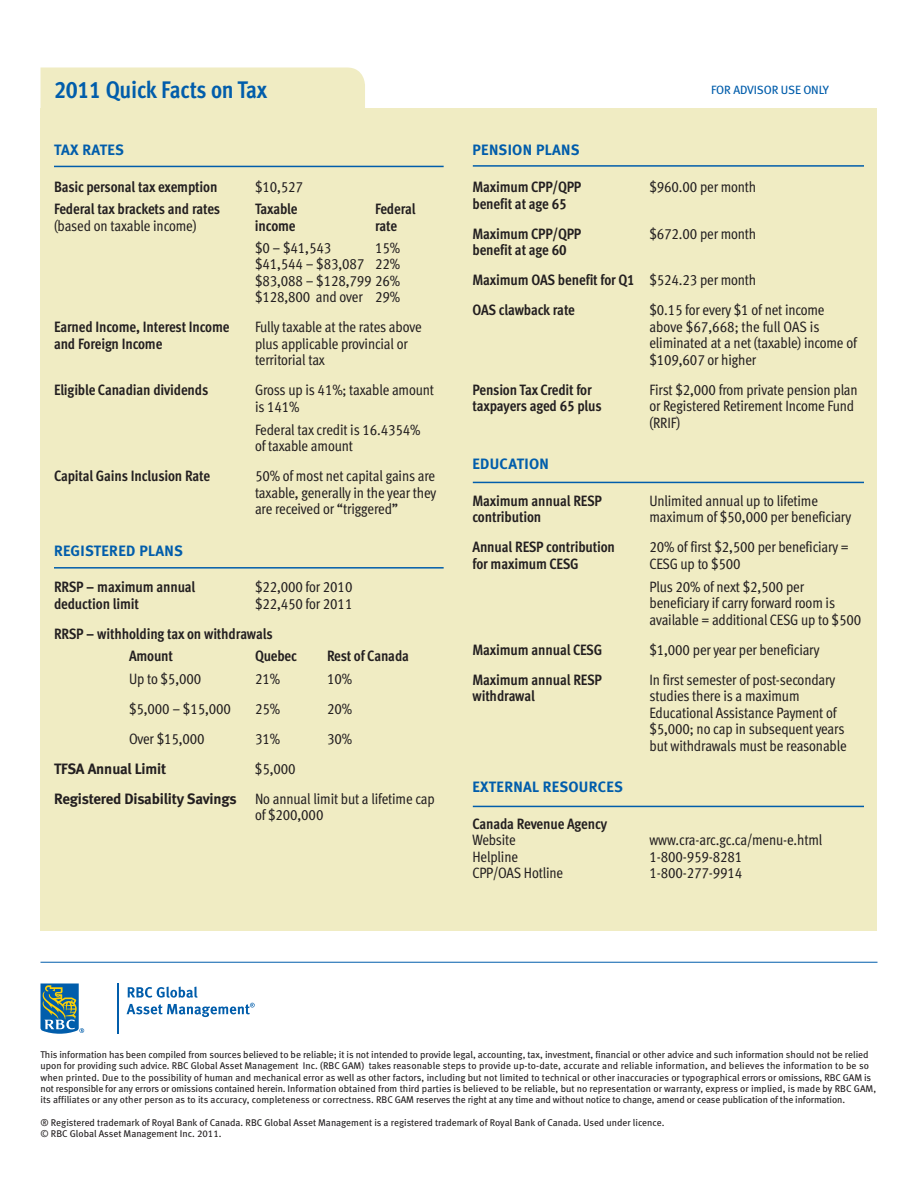
<style>
.page{position:relative;width:918px;height:1188px;background:#fff}
.page>*{position:absolute;margin:0;border:0;box-sizing:border-box;transform-origin:0 0}
.t1{font:24px "Meta Cond Bold LF";letter-spacing:-.01em;color:#015dab}
.t2{font:15px/16.5px "Meta Cond Book LF";letter-spacing:-.01em;color:#231f20}
.t3{font:15px/30px "Meta Cond Bold LF";letter-spacing:-.01em;color:#231f20}
.t4{font:15px "Meta Bold LF";letter-spacing:.02em;color:#015dab}
.t5{font:15px "Meta Bold LF";letter-spacing:-.01em;color:#231f20}
.t6{font:12px "Meta Book LF";letter-spacing:-.01em;color:#015dab}
.t7{font:9.75px/11.2px "Meta Book LF";color:#231f20}
.s1{font-family:"Meta Bold LF"}
.s2{font-family:"Meta Cond Book LF"}
</style>
<div class="page">
<div style="left:40px;top:108px;width:838px;height:823px;background:#f0ecc3"></div>
<hr style="left:473px;top:165px;width:391px;height:2px;background:#015dab">
<hr style="left:54px;top:166px;width:390px;height:1px;background:#015dab">
<hr style="left:54px;top:567px;width:390px;height:2px;background:#015dab">
<hr style="left:473px;top:482px;width:391px;height:1px;background:#015dab">
<hr style="left:473px;top:806px;width:391px;height:1px;background:#015dab">
<hr style="left:40px;top:962px;width:838px;height:1px;background:#015dab">
<hr style="left:117px;top:983px;width:1px;height:51px;background:#015dab">
<svg style="left:127px;top:987px;width:128px;height:30px"></svg>
<svg style="left:41px;top:983px;width:43px;height:51px"></svg>
<div style="left:40px;top:68px;width:325px;height:40px;background:#f0ecc3"></div>
<h1 class="t1" style="left:54px;top:75px;width:215px">2011 Quick Facts on Tax</h1>
<p class="t6" style="left:711px;top:83px;width:119px">FOR ADVISOR USE ONLY</p>
<p class="t4" style="left:54px;top:141px;width:71px">TAX RATES</p>
<p class="t3" style="left:54px;top:172px;width:165px">Basic personal tax exemption</p>
<p class="t2" style="left:255px;top:179px;width:49px">$10,527</p>
<p class="t3" style="left:54px;top:194px;width:168px">Federal tax brackets and rates</p>
<p class="t3" style="left:255px;top:194px;width:44px">Taxable</p>
<p class="t3" style="left:375px;top:194px;width:42px">Federal</p>
<p class="t2" style="left:54px;top:217px;width:144px">(based on taxable income)</p>
<p class="t3" style="left:255px;top:210px;width:42px">income</p>
<p class="t3" style="left:375px;top:210px;width:24px">rate</p>
<p class="t2" style="left:255px;top:239px;width:78px">$0 – $41,543</p>
<p class="t2" style="left:255px;top:239px;width:147px;text-align:justify;text-indent:120px">15% $41,544 – $83,087 22% $83,088 – $128,799 26% $128,800 and over 29%</p>
<p class="t3" style="left:54px;top:312px;width:177px">Earned Income, Interest Income</p>
<p class="t2" style="left:255px;top:318px;width:168px">Fully taxable at the rates above</p>
<p class="t3" style="left:54px;top:328px;width:110px">and Foreign Income</p>
<p class="t2" style="left:255px;top:335px;width:154px">plus applicable provincial or territorial tax</p>
<p class="t3" style="left:54px;top:375px;width:156px">Eligible Canadian dividends</p>
<p class="t2" style="left:255px;top:381px;width:181px">Gross up is 41%; taxable amount is 141%</p>
<p class="t2" style="left:255px;top:421px;width:167px">Federal tax credit is 16.4354% of taxable amount</p>
<p class="t3" style="left:54px;top:461px;width:158px">Capital Gains Inclusion Rate</p>
<p class="t2" style="left:255px;top:468px;width:183px;text-align:justify">50% of most net capital gains are taxable, generally in the year they are received or “triggered”</p>
<p class="t4" style="left:54px;top:541px;width:130px">REGISTERED PLANS</p>
<p class="t3" style="left:54px;top:572px;width:143px">RRSP – maximum annual</p>
<p class="t2" style="left:255px;top:579px;width:99px">$22,000 for 2010</p>
<p class="t3" style="left:54px;top:588px;width:87px">deduction limit</p>
<p class="t2" style="left:255px;top:595px;width:99px">$22,450 for 2011</p>
<p class="t3" style="left:129px;top:622px;width:145px;line-height:21.9px;text-indent:-75px">RRSP – withholding tax on withdrawals<br>Amount</p>
<p class="t3" style="left:255px;top:640px;width:44px">Quebec</p>
<p class="t3" style="left:327px;top:640px;width:83px">Rest of Canada</p>
<p class="t2" style="left:129px;top:670px;width:74px">Up to $5,000</p>
<p class="t2" style="left:255px;top:670px;width:27px">21%</p>
<p class="t2" style="left:327px;top:670px;width:27px">10%</p>
<p class="t2" style="left:129px;top:700px;width:103px">$5,000 – $15,000</p>
<p class="t2" style="left:255px;top:700px;width:27px">25%</p>
<p class="t2" style="left:327px;top:700px;width:27px">20%</p>
<p class="t2" style="left:129px;top:730px;width:77px">Over $15,000</p>
<p class="t2" style="left:255px;top:730px;width:27px">31%</p>
<p class="t2" style="left:327px;top:730px;width:27px">30%</p>
<p class="t5" style="left:54px;top:760px;width:114px">TFSA Annual Limit</p>
<p class="t2" style="left:54px;top:754px;width:382px;line-height:30px;text-indent:201px">$5,000<br><span class="s1">Registered Disability Savings</span> No annual limit but a lifetime cap</p>
<p class="t2" style="left:255px;top:807px;width:70px">of $200,000</p>
<p class="t4" style="left:472px;top:141px;width:109px">PENSION PLANS</p>
<p class="t3" style="left:472px;top:172px;width:110px">Maximum CPP/QPP</p>
<p class="t2" style="left:650px;top:179px;width:108px">$960.00 per month</p>
<p class="t3" style="left:472px;top:188px;width:110px">benefit at age 65<br>Maximum CPP/QPP</p>
<p class="t2" style="left:649px;top:225px;width:108px">$672.00 per month</p>
<p class="t3" style="left:472px;top:235px;width:285px">benefit at age 60<br>Maximum OAS benefit for Q1 <span class="s2">$524.23 per month<br></span>OAS clawback rate</p>
<p class="t2" style="left:650px;top:302px;width:209px">$0.15 for every $1 of net income above $67,668; the full OAS is eliminated at a net (taxable) income of $109,607 or higher</p>
<p class="t3" style="left:472px;top:374px;width:121px">Pension Tax Credit for</p>
<p class="t2" style="left:650px;top:381px;width:210px">First $2,000 from private pension plan</p>
<p class="t3" style="left:473px;top:391px;width:131px">taxpayers aged 65 plus</p>
<p class="t2" style="left:650px;top:398px;width:206px">or Registered Retirement Income Fund (RRIF)</p>
<p class="t4" style="left:473px;top:455px;width:78px">EDUCATION</p>
<p class="t3" style="left:473px;top:485px;width:131px">Maximum annual RESP</p>
<p class="t2" style="left:650px;top:492px;width:170px">Unlimited annual up to lifetime</p>
<p class="t3" style="left:473px;top:502px;width:70px">contribution</p>
<p class="t2" style="left:650px;top:509px;width:203px">maximum of $50,000 per beneficiary</p>
<p class="t3" style="left:473px;top:532px;width:144px">Annual RESP contribution</p>
<p class="t2" style="left:650px;top:539px;width:201px">20% of first $2,500 per beneficiary =</p>
<p class="t3" style="left:473px;top:548px;width:108px">for maximum CESG</p>
<p class="t2" style="left:650px;top:552px;width:156px;line-height:23.2px">CESG up to $500<br>Plus 20% of next $2,500 per</p>
<p class="t2" style="left:650px;top:595px;width:213px">beneficiary if carry forward room is available = additional CESG up to $500</p>
<p class="t3" style="left:473px;top:635px;width:131px">Maximum annual CESG</p>
<p class="t2" style="left:650px;top:641px;width:171px">$1,000 per year per beneficiary</p>
<p class="t3" style="left:473px;top:665px;width:131px">Maximum annual RESP</p>
<p class="t2" style="left:650px;top:671px;width:187px">In first semester of post-secondary</p>
<p class="t3" style="left:473px;top:681px;width:64px">withdrawal</p>
<p class="t2" style="left:650px;top:688px;width:199px">studies there is a maximum<br>Educational Assistance Payment of $5,000; no cap in subsequent years but withdrawals must be reasonable</p>
<p class="t4" style="left:473px;top:778px;width:152px">EXTERNAL RESOURCES</p>
<p class="t3" style="left:473px;top:809px;width:136px">Canada Revenue Agency</p>
<p class="t2" style="left:473px;top:832px;width:45px">Website</p>
<p class="t2" style="left:650px;top:832px;width:174px">www.cra-arc.gc.ca/menu-e.html</p>
<p class="t2" style="left:473px;top:848px;width:47px">Helpline</p>
<p class="t2" style="left:650px;top:848px;width:94px">1-800-959-8281</p>
<p class="t2" style="left:473px;top:865px;width:92px">CPP/OAS Hotline</p>
<p class="t2" style="left:650px;top:865px;width:94px">1-800-277-9914</p>
<p class="t7" style="left:40px;top:1049px;width:837px">This information has been compiled from sources believed to be reliable; it is not intended to provide legal, accounting, tax, investment, financial or other advice and such information should not be relied upon for providing such advice. RBC Global Asset Management Inc. (RBC GAM) takes reasonable steps to provide up-to-date, accurate and reliable information, and believes the information to be so when printed. Due to the possibility of human and mechanical error as well as other factors, including but not limited to technical or other inaccuracies or typographical errors or omissions, RBC GAM is not responsible for any errors or omissions contained herein. Information obtained from third parties is believed to be reliable, but no representation or warranty, express or implied, is made by RBC GAM, its affiliates or any other person as to its accuracy, completeness or correctness. RBC GAM reserves the right at any time and without notice to change, amend or cease publication of the information.</p>
<p class="t7" style="left:40px;top:1116px;width:625px">® Registered trademark of Royal Bank of Canada. RBC Global Asset Management is a registered trademark of Royal Bank of Canada. Used under licence. © RBC Global Asset Management Inc. 2011.</p>
</div>
